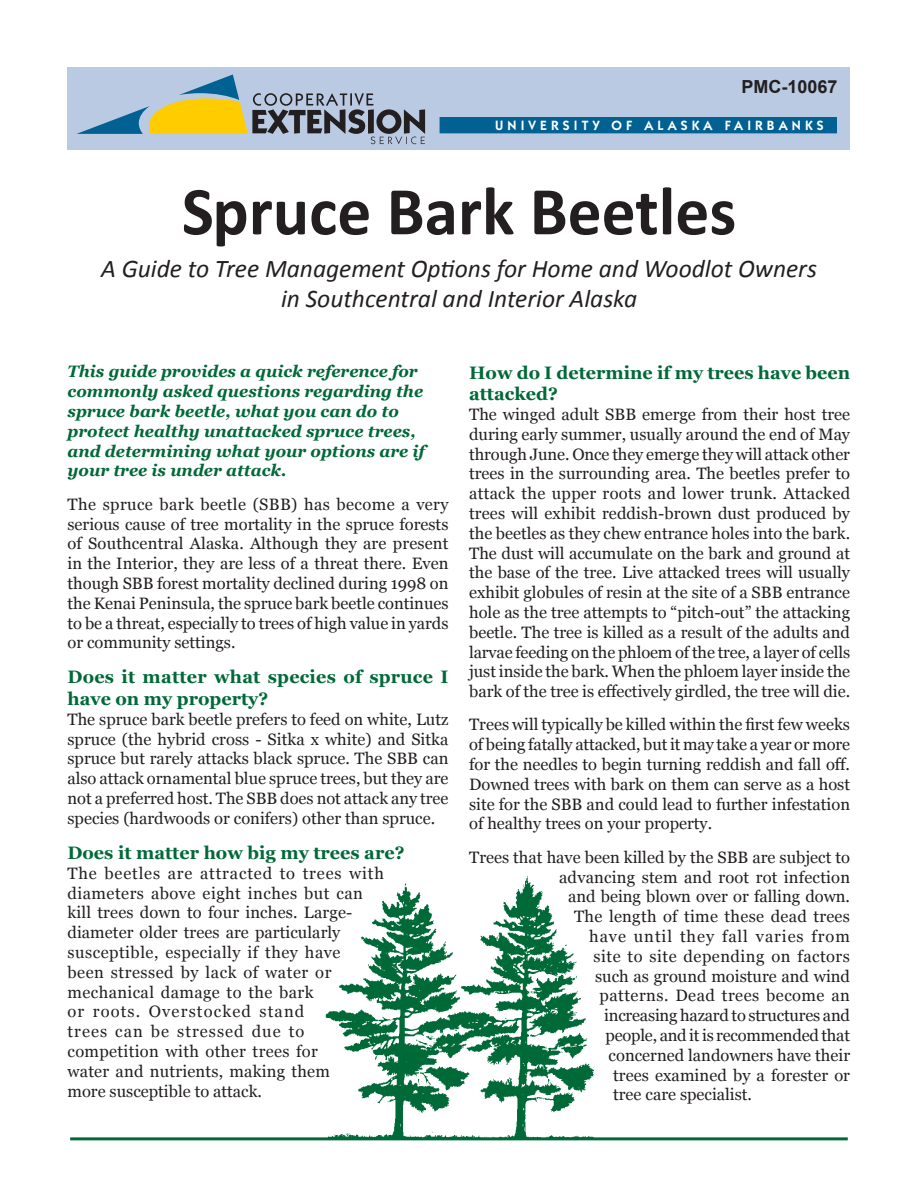
<style>
.page{position:relative;width:918px;height:1188px;background:#fff}
.page>*{position:absolute;margin:0;border:0;box-sizing:border-box;transform-origin:0 0}
.Headline{font:700 69px "Calibri";color:#231f20}
.Subhead_1{font:italic 25.5px/30.6px "Calibri";color:#231f20;text-align:center}
.Subhead_2{font:700 18px/21.6px "Georgia";color:#006938}
.t1{font:700 18px "Arial";color:#231f20}
.Body_text{font:16.5px/19.8px "Georgia";letter-spacing:.005em;color:#231f20;text-align:justify}
.Body_text-2{font:16.5px/19.8px "Georgia";letter-spacing:.025em;color:#231f20}
.Body_text-3{font:italic 700 16.5px/19.8px "Georgia";color:#006938}
.Body_text-4{font:16.5px "Georgia";letter-spacing:.03em;color:#231f20}
.Body_text-5{font:16.5px "Georgia";letter-spacing:-.015em;color:#231f20}
.Body_text-6{font:16.5px "Georgia";letter-spacing:.055em;color:#231f20}
.Subhead_1-2{font:600 13.5px "Itc Kabel";letter-spacing:.31em;color:#fff}
</style>
<div class="page">
<hr style="left:70px;top:1137px;width:778px;height:3px;background:#006938">
<img style="left:326px;top:876px;width:268px;height:265px">
<div style="left:68px;top:68px;width:782px;height:82px;background:#bacae3"></div>
<div style="left:440px;top:117px;width:397px;height:16px;background:#006192"></div>
<svg style="left:77px;top:74px;width:348px;height:70px"></svg>
<p class="t1" style="left:741px;top:75px;width:98px">PMC-10067</p>
<p class="Subhead_1-2" style="left:495px;top:117px;width:330px">UNIVERSITY OF ALASKA FAIRBANKS</p>
<p class="Headline" style="left:182px;top:167px;width:556px">Spruce Bark Beetles</p>
<p class="Subhead_1" style="left:101px;top:252px;width:717px">A Guide to Tree Management Options for Home and Woodlot Owners in Southcentral and Interior Alaska</p>
<p class="Body_text-3" style="left:68px;top:361px;width:359px">This guide provides a quick reference for commonly asked questions regarding the spruce bark beetle, what you can do to protect healthy unattacked spruce trees, and determining what your options are if your tree is under attack.</p>
<p class="Body_text" style="left:68px;top:493px;width:383px">The spruce bark beetle (SBB) has become a very serious cause of tree mortality in the spruce forests of Southcentral Alaska. Although they are present in the Interior, they are less of a threat there. Even though SBB forest mortality declined during 1998 on the Kenai Peninsula, the spruce bark beetle continues to be a threat, especially to trees of high value in yards or community settings.</p>
<p class="Subhead_2" style="left:68px;top:665px;width:382px">Does it matter what species of spruce I have on my property?</p>
<p class="Body_text" style="left:68px;top:709px;width:383px">The spruce bark beetle prefers to feed on white, Lutz spruce (the hybrid cross - Sitka x white) and Sitka spruce but rarely attacks black spruce. The SBB can also attack ornamental blue spruce trees, but they are not a preferred host. The SBB does not attack any tree species (hardwoods or conifers) other than spruce.</p>
<p class="Subhead_2" style="left:68px;top:841px;width:339px">Does it matter how big my trees are?</p>
<p class="Body_text-2" style="left:68px;top:862px;width:318px">The beetles are attracted to trees with diameters above eight inches but can kill trees down to four inches. Large&shy;diameter older trees are particularly susceptible, especially if they have<br>been stressed by lack of water or mechanical damage to the bark<br>or roots. Overstocked stand<br>trees can be stressed due to competition with other trees for<br>water and nutrients, making them<br>more susceptible to attack.</p>
<p class="Subhead_2" style="left:469px;top:361px;width:383px">How do I determine if my trees have been attacked?</p>
<p class="Body_text" style="left:469px;top:404px;width:383px">The winged adult SBB emerge from their host tree during early summer, usually around the end of May through June. Once they emerge they will attack other trees in the surrounding area. The beetles prefer to attack the upper roots and lower trunk. Attacked trees will exhibit reddish-brown dust produced by the beetles as they chew entrance holes into the bark.<br>The dust will accumulate on the bark and ground at the base of the tree. Live attacked trees will usually exhibit globules of resin at the site of a SBB entrance hole as the tree attempts to “pitch-out” the attacking beetle. The tree is killed as a result of the adults and larvae feeding on the phloem of the tree, a layer of cells just inside the bark. When the phloem layer inside the bark of the tree is effectively girdled, the tree will die.</p>
<p class="Body_text" style="left:469px;top:714px;width:383px">Trees will typically be killed within the first few weeks of being fatally attacked, but it may take a year or more for the needles to begin turning reddish and fall off.<br>Downed trees with bark on them can serve as a host site for the SBB and could lead to further infestation of healthy trees on your property.</p>
<p class="Body_text" style="left:469px;top:847px;width:382px">Trees that have been killed by the SBB are subject to</p>
<p class="Body_text" style="left:559px;top:866px;width:293px">advancing stem and root rot infection</p>
<p class="Body_text" style="left:568px;top:886px;width:283px">and being blown over or falling down.</p>
<p class="Body_text" style="left:574px;top:906px;width:277px">The length of time these dead trees</p>
<p class="Body_text-6" style="left:589px;top:924px;width:262px">have until they fall varies from</p>
<p class="Body_text-4" style="left:594px;top:944px;width:258px">site to site depending on factors</p>
<p class="Body_text" style="left:595px;top:965px;width:256px">such as ground moisture and wind</p>
<p class="Body_text-4" style="left:600px;top:984px;width:252px">patterns. Dead trees become an</p>
<p class="Body_text" style="left:604px;top:1005px;width:247px">increasing hazard to structures and</p>
<p class="Body_text-5" style="left:606px;top:1023px;width:246px">people, and it is recommended that</p>
<p class="Body_text" style="left:609px;top:1045px;width:243px">concerned landowners have their</p>
<p class="Body_text" style="left:613px;top:1064px;width:238px">trees examined by a forester or</p>
<p class="Body_text" style="left:613px;top:1084px;width:140px">tree care specialist.</p>
</div>
